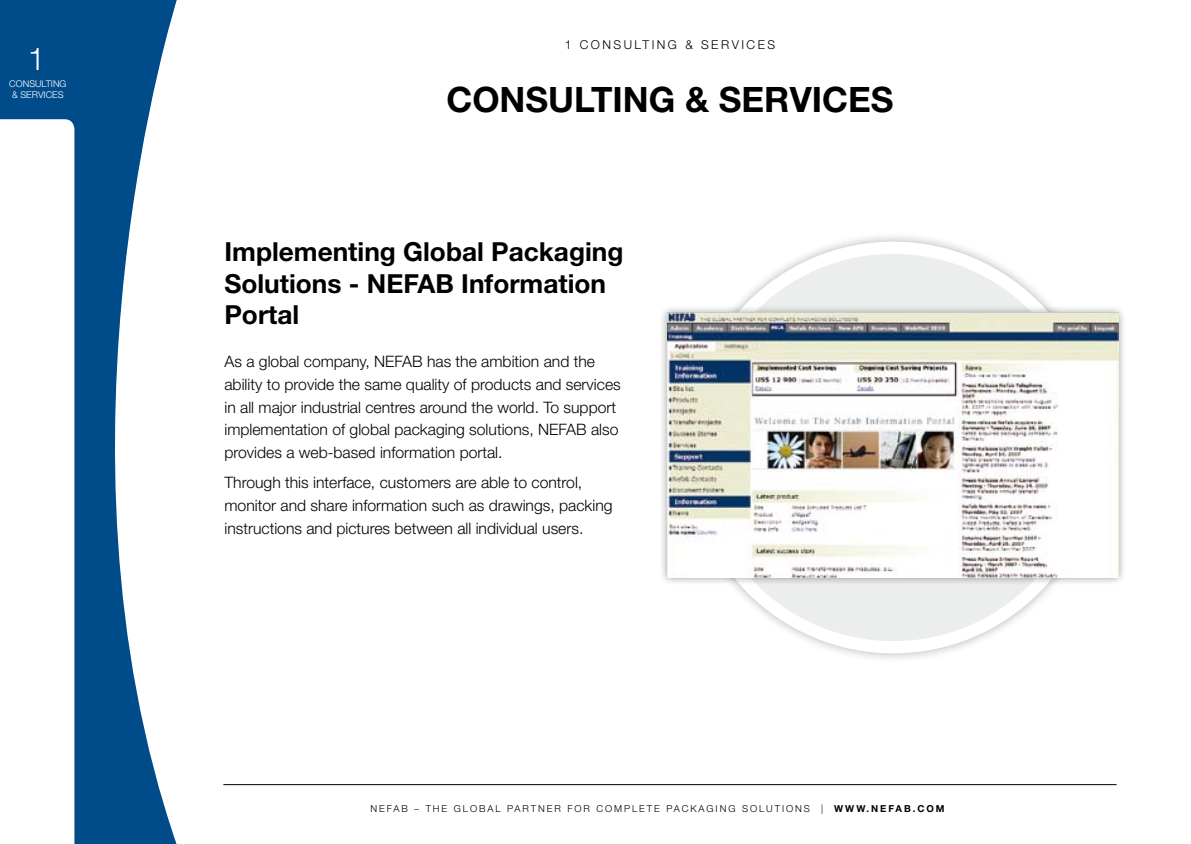
<style>
.page{position:relative;width:1191px;height:844px;background:#fff}
.page>*{position:absolute;margin:0;border:0;box-sizing:border-box;transform-origin:0 0}
.t1{font:700 35px "Helvetica Neue";color:#000}
.t2{font:300 31.5px "Helvetica Neue";color:#fff}
.t3{font:700 26.25px/31.5px "Helvetica Neue";color:#000}
.t4{font:300 15.75px/22.8px "Helvetica Neue";color:#000}
.t5{font:300 12.25px "Helvetica Neue";color:#000}
.t6{font:300 9.62px "Helvetica Neue";letter-spacing:.2em;color:#000}
.t7{font:300 9.28px/10.7px "Helvetica Neue";color:#fff;text-align:center}
.s1{font-weight:700}
</style>
<div class="page">
<hr style="left:223px;top:784px;width:893px;height:1px;background:#000">
<div style="left:676px;top:230px;width:441px;height:441px;background:#000;opacity:.3"></div>
<svg style="left:693px;top:248px;width:400px;height:399px;fill:#eceded"></svg>
<div style="left:658px;top:304px;width:475px;height:288px;background:#000;opacity:.4"></div>
<img style="left:667px;top:313px;width:451px;height:264px">
<svg style="left:0;top:0;width:177px;height:843px;fill:#004c8b"></svg>
<svg style="left:0;top:119px;width:74px;height:724px"></svg>
<h2 class="t2" style="left:28px;top:40px;width:19px">1</h2>
<p class="t7" style="left:9px;top:78px;width:59px">CONSULTING &amp; SERVICES</p>
<p class="t5" style="left:565px;top:37px;width:37px">1 Consulting</p>
<p class="t5" style="left:685px;top:37px;width:26px">&amp; ser</p>
<p class="t5" style="left:731px;top:37px;width:19px">vices</p>
<h1 class="t1" style="left:446px;top:78px;width:448px">Consulting &amp; services</h1>
<h3 class="t3" style="left:224px;top:235px;width:400px">Implementing Global Packaging<br>Solutions - NEFAB Information<br>Portal</h3>
<p class="t4" style="left:224px;top:349px;width:398px">As a global company, NEFAB has the ambition and the ability to provide the same quality of products and services in all major industrial centres around the world. To support implementation of global packaging solutions, NEFAB also provides a web-based information portal.</p>
<p class="t4" style="left:224px;top:471px;width:390px">Through this interface, customers are able to control, monitor and share information such as drawings, packing instructions and pictures between all individual users.</p>
<p class="t6" style="left:370px;top:802px;width:575px">NEFAB – THE GLOBAL PARTNER FOR COMPLETE PACKAGING SOLUTIONS | <span class="s1">WWW.NEFAB.com</span></p>
</div>
